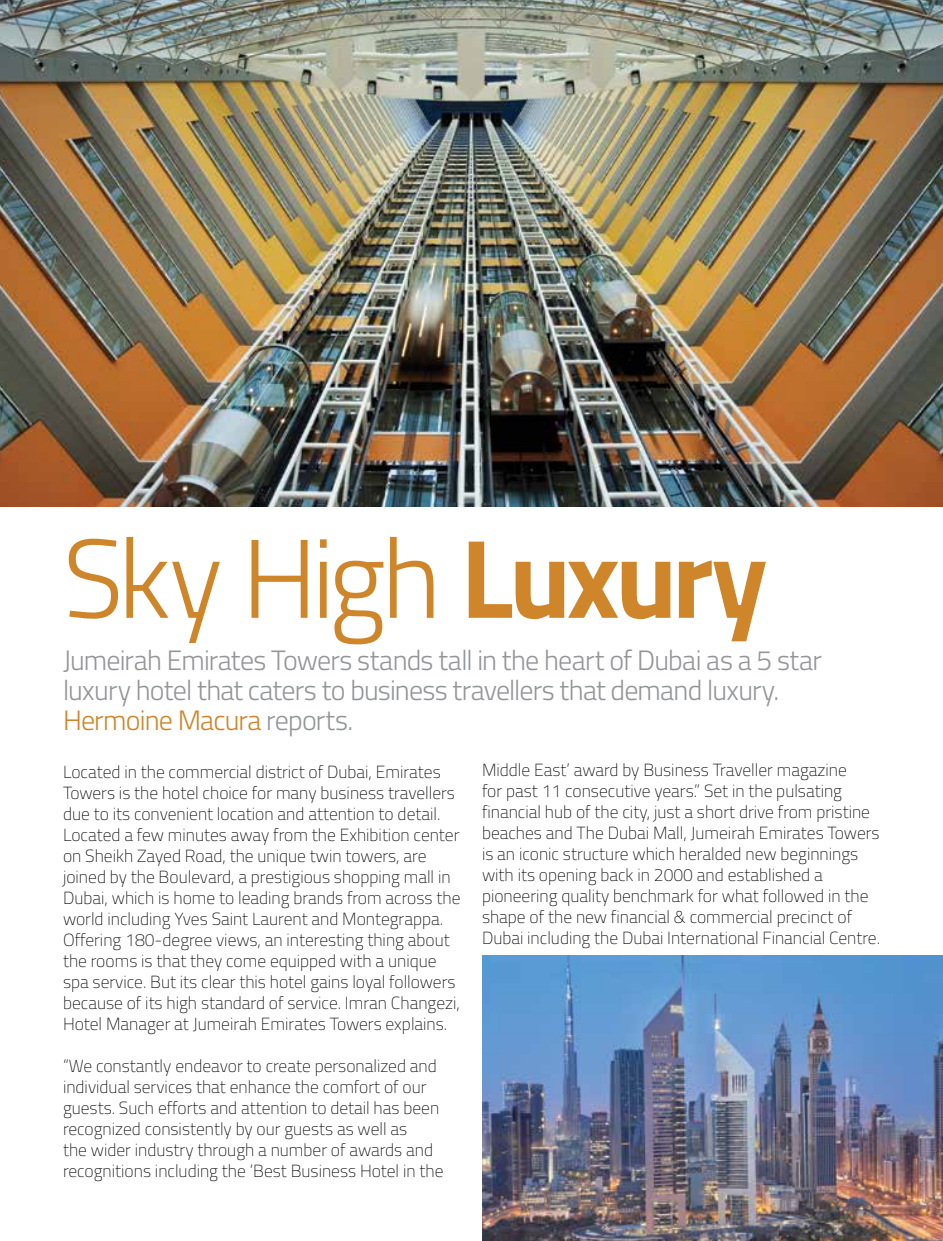
<style>
.page{position:relative;width:943px;height:1241px;background:#fff}
.page>*{position:absolute;margin:0;border:0;box-sizing:border-box;transform-origin:0 0}
.t1{font:300 112px "Titillium";letter-spacing:-.05em;color:#cf8529}
.t2{font:300 28px/29.8px "Titillium";letter-spacing:-.03em;color:#939598}
.t3{font:100 17.5px/21px "Titillium";color:#000}
.s1{font-weight:700}
.s2{color:#cf8529}
</style>
<div class="page">
<img style="left:0;top:0;width:943px;height:506px">
<img style="left:482px;top:955px;width:461px;height:285px">
<h1 class="t1" style="left:63px;top:497px;width:706px">Sky High <span class="s1">Luxury</span></h1>
<h2 class="t2" style="left:63px;top:644px;width:760px">Jumeirah Emirates Towers stands tall in the heart of Dubai as a 5 star luxury hotel that caters to business travellers that demand luxury.<br><span class="s2">Hermoine Macura</span> reports.</h2>
<p class="t3" style="left:63px;top:760px;width:399px">Located in the commercial district of Dubai, Emirates Towers is the hotel choice for many business travellers due to its convenient location and attention to detail.<br>Located a few minutes away from the Exhibition center on Sheikh Zayed Road, the unique twin towers, are joined by the Boulevard, a prestigious shopping mall in Dubai, which is home to leading brands from across the world including Yves Saint Laurent and Montegrappa.<br>Offering 180-degree views, an interesting thing about the rooms is that they come equipped with a unique spa service. But its clear this hotel gains loyal followers because of its high standard of service. Imran Changezi, Hotel Manager at Jumeirah Emirates Towers explains.</p>
<p class="t3" style="left:63px;top:1054px;width:382px">“We constantly endeavor to create personalized and individual services that enhance the comfort of our guests. Such efforts and attention to detail has been recognized consistently by our guests as well as<br>the wider industry through a number of awards and recognitions including the ‘Best Business Hotel in the</p>
<p class="t3" style="left:482px;top:758px;width:399px">Middle East’ award by Business Traveller magazine<br>for past 11 consecutive years.” Set in the pulsating financial hub of the city, just a short drive from pristine beaches and The Dubai Mall, Jumeirah Emirates Towers is an iconic structure which heralded new beginnings with its opening back in 2000 and established a pioneering quality benchmark for what followed in the shape of the new financial &amp; commercial precinct of Dubai including the Dubai International Financial Centre.</p>
</div>
